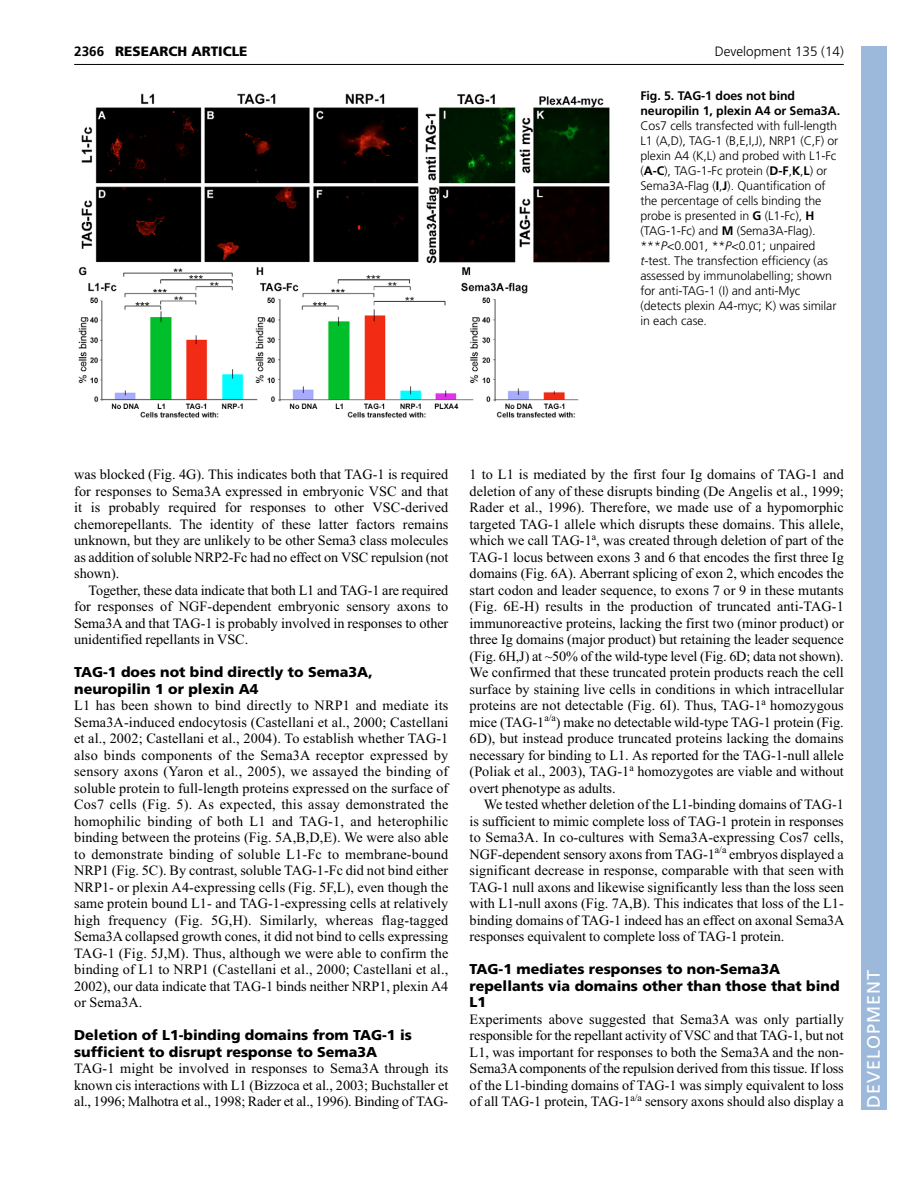
<style>
.page{position:relative;width:918px;height:1188px;background:#fff}
.page>*{position:absolute;margin:0;border:0;box-sizing:border-box;transform-origin:0 0}
.t1{font:18px "Frutiger LT Std";letter-spacing:.055em;color:#fff}
.t2{font:14.25px/16.5px "Times New Roman";letter-spacing:-.005em;color:#000;text-align:justify}
.t3{font:900 14.25px/16.5px "Frutiger LT Std";color:#000}
.t4{font:300 13.5px "Frutiger LT Std";color:#000}
.t5{font:900 13.5px "Frutiger LT Std";color:#000}
.t6{font:700 13.5px "Frutiger LT Std";color:#000}
.t7{font:300 12.3px/15px "Frutiger LT Std";letter-spacing:-.005em;color:#000}
.t8{font:700 12.3px/15px "Frutiger LT Std";letter-spacing:-.005em;color:#000}
.s1{font-weight:700}
.s2{font-style:italic}
</style>
<div class="page">
<hr style="left:74px;top:64px;width:770px;height:1px;background:#000">
<img style="left:78px;top:93px;width:532px;height:325px">
<div style="left:861px;top:46px;width:25px;height:1064px;background:#9cb9db"></div>
<p class="t6" style="left:74px;top:46px;width:32px">2366</p>
<p class="t5" style="left:115px;top:46px;width:134px">RESEARCH ARTICLE</p>
<p class="t4" style="left:715px;top:46px;width:131px">Development 135 (14)</p>
<p class="t8" style="left:640px;top:89px;width:201px">Fig. 5. TAG-1 does not bind neuropilin 1, plexin A4 or Sema3A.</p>
<p class="t7" style="left:640px;top:119px;width:199px">Cos7 cells transfected with full-length L1 (A,D), TAG-1 (B,E,I,J), NRP1 (C,F) or plexin A4 (K,L) and probed with L1-Fc (<span class="s1">A-C</span>), TAG-1-Fc protein (<span class="s1">D-F</span>,<span class="s1">K</span>,<span class="s1">L</span>) or Sema3A-Flag (<span class="s1">I</span>,<span class="s1">J</span>). Quantification of the percentage of cells binding the probe is presented in <span class="s1">G</span> (L1-Fc), <span class="s1">H </span>(TAG-1-Fc) and <span class="s1">M</span> (Sema3A-Flag). ***<span class="s2">P</span>&lt;0.001, **<span class="s2">P</span>&lt;0.01; unpaired <span class="s2">t</span>-test. The transfection efficiency (as assessed by immunolabelling; shown for anti-TAG-1 (I) and anti-Myc (detects plexin A4-myc; K) was similar in each case.</p>
<p class="t2" style="left:74px;top:468px;width:376px">was blocked (Fig. 4G). This indicates both that TAG-1 is required for responses to Sema3A expressed in embryonic VSC and that it is probably required for responses to other VSC-derived chemorepellants. The identity of these latter factors remains unknown, but they are unlikely to be other Sema3 class molecules as addition of soluble NRP2-Fc had no effect on VSC repulsion (not shown).</p>
<p class="t2" style="left:74px;top:583px;width:376px;text-indent:14px">Together, these data indicate that both L1 and TAG-1 are required for responses of NGF-dependent embryonic sensory axons to Sema3A and that TAG-1 is probably involved in responses to other unidentified repellants in VSC.</p>
<p class="t3" style="left:74px;top:665px;width:300px">TAG-1 does not bind directly to Sema3A, neuropilin 1 or plexin A4</p>
<p class="t2" style="left:74px;top:699px;width:376px">L1 has been shown to bind directly to NRP1 and mediate its Sema3A-induced endocytosis (Castellani et al., 2000; Castellani et al., 2002; Castellani et al., 2004). To establish whether TAG-1 also binds components of the Sema3A receptor expressed by sensory axons (Yaron et al., 2005), we assayed the binding of soluble protein to full-length proteins expressed on the surface of Cos7 cells (Fig. 5). As expected, this assay demonstrated the homophilic binding of both L1 and TAG-1, and heterophilic binding between the proteins (Fig. 5A,B,D,E). We were also able to demonstrate binding of soluble L1-Fc to membrane-bound NRP1 (Fig. 5C). By contrast, soluble TAG-1-Fc did not bind either NRP1- or plexin A4-expressing cells (Fig. 5F,L), even though the same protein bound L1- and TAG-1-expressing cells at relatively high frequency (Fig. 5G,H). Similarly, whereas flag-tagged Sema3A collapsed growth cones, it did not bind to cells expressing TAG-1 (Fig. 5J,M). Thus, although we were able to confirm the binding of L1 to NRP1 (Castellani et al., 2000; Castellani et al., 2002), our data indicate that TAG-1 binds neither NRP1, plexin A4 or Sema3A.</p>
<p class="t3" style="left:74px;top:1028px;width:339px">Deletion of L1-binding domains from TAG-1 is sufficient to disrupt response to Sema3A</p>
<p class="t2" style="left:74px;top:1062px;width:376px">TAG-1 might be involved in responses to Sema3A through its known cis interactions with L1 (Bizzoca et al., 2003; Buchstaller et al., 1996; Malhotra et al., 1998; Rader et al., 1996). Binding of TAG-</p>
<p class="t2" style="left:470px;top:468px;width:376px">1 to L1 is mediated by the first four Ig domains of TAG-1 and deletion of any of these disrupts binding (De Angelis et al., 1999; Rader et al., 1996). Therefore, we made use of a hypomorphic targeted TAG-1 allele which disrupts these domains. This allele, which we call TAG-1<sup>a</sup>, was created through deletion of part of the TAG-1 locus between exons 3 and 6 that encodes the first three Ig domains (Fig. 6A). Aberrant splicing of exon 2, which encodes the start codon and leader sequence, to exons 7 or 9 in these mutants (Fig. 6E-H) results in the production of truncated anti-TAG-1 immunoreactive proteins, lacking the first two (minor product) or three Ig domains (major product) but retaining the leader sequence (Fig. 6H,J) at ~50% of the wild-type level (Fig. 6D; data not shown).<br>We confirmed that these truncated protein products reach the cell surface by staining live cells in conditions in which intracellular proteins are not detectable (Fig. 6I). Thus, TAG-1<sup>a</sup> homozygous mice (TAG-1<sup>a/a</sup>) make no detectable wild-type TAG-1 protein (Fig.<br>6D), but instead produce truncated proteins lacking the domains necessary for binding to L1. As reported for the TAG-1-null allele (Poliak et al., 2003), TAG-1<sup>a</sup> homozygotes are viable and without overt phenotype as adults.</p>
<p class="t2" style="left:470px;top:798px;width:376px;text-indent:14px">We tested whether deletion of the L1-binding domains of TAG-1 is sufficient to mimic complete loss of TAG-1 protein in responses to Sema3A. In co-cultures with Sema3A-expressing Cos7 cells, NGF-dependent sensory axons from TAG-1<sup>a/a</sup> embryos displayed a significant decrease in response, comparable with that seen with TAG-1 null axons and likewise significantly less than the loss seen with L1-null axons (Fig. 7A,B). This indicates that loss of the L1- binding domains of TAG-1 indeed has an effect on axonal Sema3A responses equivalent to complete loss of TAG-1 protein.</p>
<p class="t3" style="left:470px;top:962px;width:371px">TAG-1 mediates responses to non-Sema3A repellants via domains other than those that bind<br>L1</p>
<p class="t2" style="left:470px;top:1012px;width:376px">Experiments above suggested that Sema3A was only partially responsible for the repellant activity of VSC and that TAG-1, but not L1, was important for responses to both the Sema3A and the non-Sema3A components of the repulsion derived from this tissue. If loss of the L1-binding domains of TAG-1 was simply equivalent to loss of all TAG-1 protein, TAG-1<sup>a/a</sup> sensory axons should also display a</p>
<p class="t1" style="left:863px;top:1108px;width:140px;rotate:-90deg">DEVELOPMENT</p>
</div>
